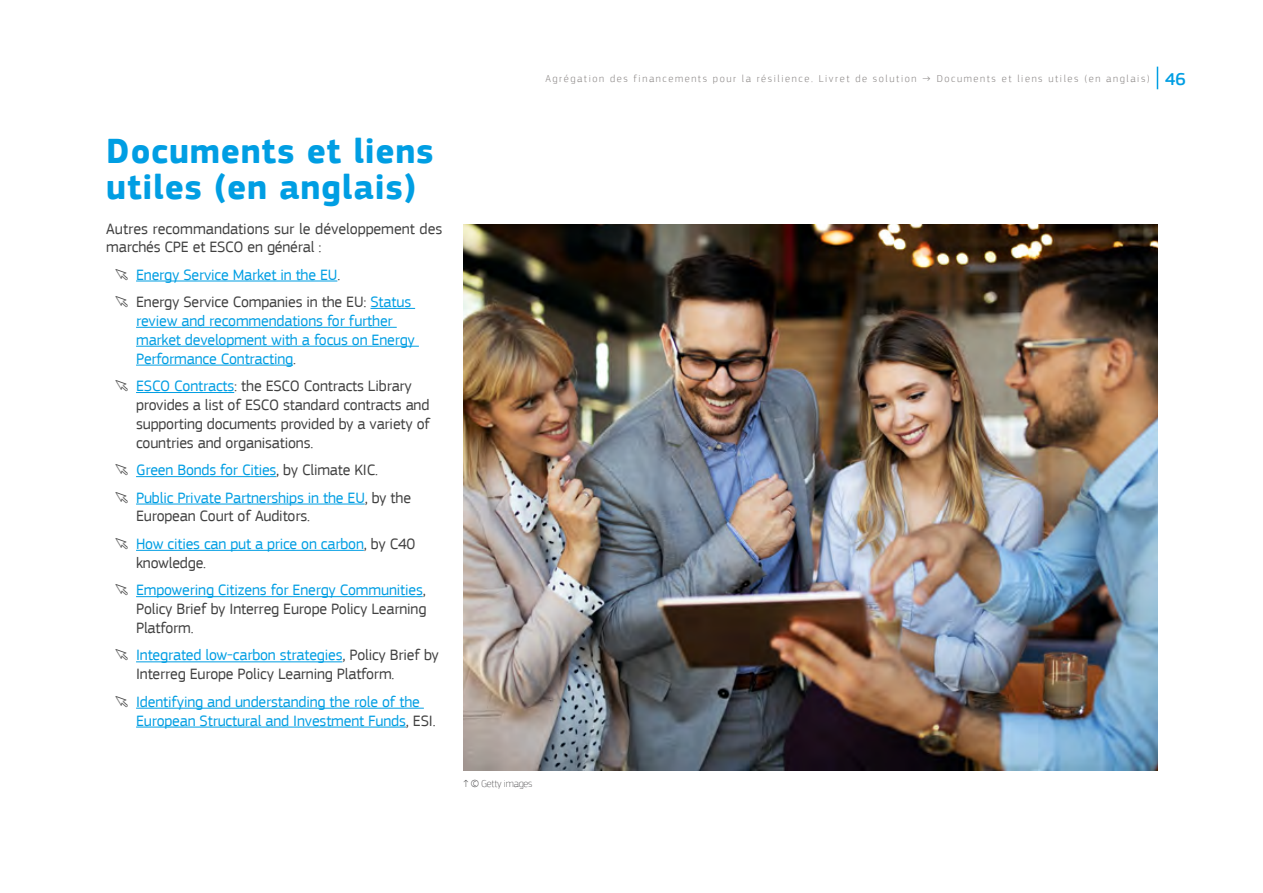
<style>
.page{position:relative;width:1263px;height:893px;background:#fff}
.page>*{position:absolute;margin:0;border:0;box-sizing:border-box;transform-origin:0 0}
.Heading_One{font:700 36px/36px "EC Square Sans Pro";letter-spacing:.02em;color:#009ee3}
.Body{font:15.75px/18.9px "EC Square Sans Pro";letter-spacing:-.01em;color:#414141}
.t1{font:15.75px/18.9px "EC Square Sans Pro";letter-spacing:-.01em;color:#009ee3}
.t2{font:300 10.5px "EC Square Sans Pro";letter-spacing:.15em;color:#8c8887}
.Footnote{font:100 10.5px "EC Square Sans Pro";letter-spacing:-.02em;color:#414042}
.s1{color:#414141}
.s2{color:#009ee3}
.s3{font-weight:500;font-size:18px;color:#009ee3}
.s4{font-weight:300}
</style>
<div class="page">
<svg style="left:1157px;top:67px;width:1px;height:22px"></svg>
<hr style="left:136px;top:281px;width:201px;height:1px;background:#009ee3">
<hr style="left:370px;top:308px;width:45px;height:1px;background:#009ee3">
<hr style="left:136px;top:327px;width:261px;height:1px;background:#009ee3">
<hr style="left:136px;top:346px;width:283px;height:1px;background:#009ee3">
<hr style="left:136px;top:365px;width:157px;height:1px;background:#009ee3">
<hr style="left:136px;top:392px;width:98px;height:1px;background:#009ee3">
<hr style="left:136px;top:476px;width:140px;height:1px;background:#009ee3">
<hr style="left:136px;top:504px;width:229px;height:1px;background:#009ee3">
<hr style="left:136px;top:550px;width:228px;height:1px;background:#009ee3">
<hr style="left:136px;top:596px;width:287px;height:1px;background:#009ee3">
<hr style="left:136px;top:662px;width:206px;height:1px;background:#009ee3">
<hr style="left:136px;top:708px;width:288px;height:1px;background:#009ee3">
<hr style="left:136px;top:727px;width:270px;height:1px;background:#009ee3">
<img style="left:463px;top:224px;width:694px;height:546px">
<p class="Heading_One" style="left:106px;top:134px;width:329px">Documents et liens utiles (en anglais)</p>
<p class="Body" style="left:106px;top:220px;width:338px;line-height:18px">Autres recommandations sur le développement des marchés CPE et ESCO en général :</p>
<p class="t1" style="left:115px;top:265px;width:227px"><span class="s1">Ά</span> Energy Service Market in the EU<span class="s1">.</span></p>
<p class="t1" style="left:136px;top:292px;width:280px;text-indent:-21px"><span class="s1">Ά Energy Service Companies in the EU:</span> Status review and recommendations for further market development with a focus on Energy Performance Contracting<span class="s1">.</span></p>
<p class="Body" style="left:136px;top:376px;width:296px;text-indent:-21px">Ά <span class="s2">ESCO Contracts</span>: the ESCO Contracts Library provides a list of ESCO standard contracts and supporting documents provided by a variety of countries and organisations.</p>
<p class="t1" style="left:115px;top:461px;width:265px"><span class="s1">Ά</span> Green Bonds for Cities<span class="s1">, by Climate KIC.</span></p>
<p class="t1" style="left:136px;top:488px;width:277px;text-indent:-21px"><span class="s1">Ά</span> Public Private Partnerships in the EU<span class="s1">, by the<br>European Court of Auditors.</span></p>
<p class="t1" style="left:136px;top:534px;width:281px;text-indent:-21px"><span class="s1">Ά</span> How cities can put a price on carbon<span class="s1">, by C40 knowledge.</span></p>
<p class="Body" style="left:136px;top:581px;width:292px;text-align:justify;text-indent:-21px">Ά <span class="s2">Empowering Citizens for Energy Communities</span>, Policy Brief by Interreg Europe Policy Learning Platform.</p>
<p class="Body" style="left:136px;top:646px;width:304px;text-indent:-21px">Ά <span class="s2">Integrated low-carbon strategies</span>, Policy Brief by<br>Interreg Europe Policy Learning Platform.</p>
<p class="t1" style="left:136px;top:692px;width:301px;text-indent:-21px"><span class="s1">Ά</span> Identifying and understanding the role of the<br>European Structural and Investment Funds<span class="s1">, ESI.</span></p>
<p class="t2" style="left:545px;top:72px;width:642px">Agrégation des financements pour la résilience. Livret de solution → Documents et liens utiles (en anglais) <span class="s3">46</span></p>
<p class="Footnote" style="left:463px;top:777px;width:70px">↑ <span class="s4">©</span> Getty images</p>
</div>
